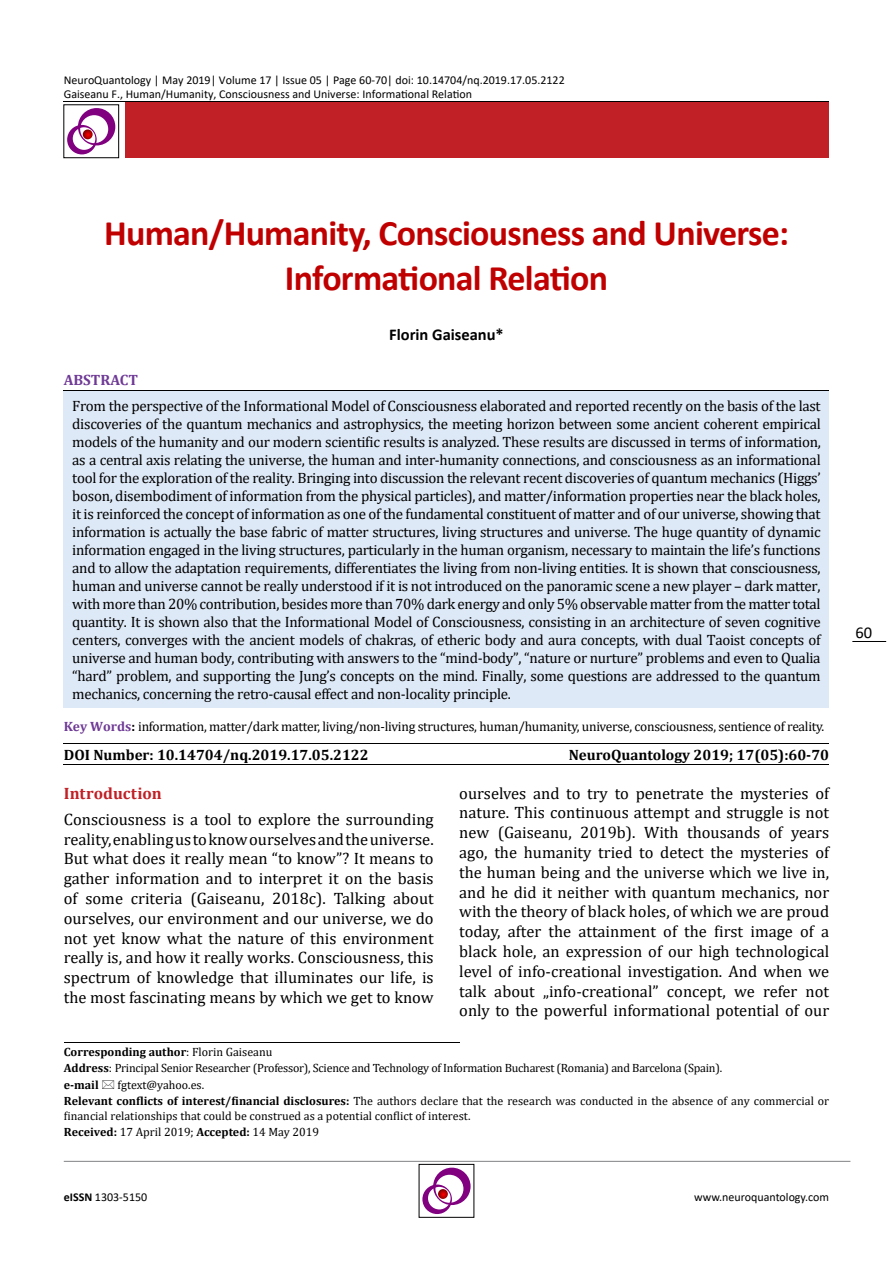
<style>
.page{position:relative;width:893px;height:1263px;background:#fff}
.page>*{position:absolute;margin:0;border:0;box-sizing:border-box;transform-origin:0 0}
.t1{font:700 36px/45px "Calibri";letter-spacing:-.02em;color:#c00000;text-align:center}
.t2{font:16.5px/19.8px "Cambria";color:#000;text-align:justify}
.t3{font:700 16.5px "Calibri";color:#000}
.t4{font:700 16.5px "Cambria";letter-spacing:.005em;color:#c02026}
.t5{font:16.5px "Calibri";color:#000}
.t6{font:15px/18px "Cambria";letter-spacing:-.02em;color:#000;text-align:justify}
.t7{font:700 15px "Cambria";color:#000}
.t8{font:700 15px "Cambria";color:#6f3a96}
.t9{font:13.5px "Cambria";letter-spacing:-.02em;color:#000}
.t10{font:12px/16.5px "Cambria";color:#000}
.t11{font:12px/14.4px "Calibri";color:#000}
.t12{font:12px/16.5px "Cambria";letter-spacing:-.02em;color:#000}
.s1{font-weight:700;color:#6f3a96}
.s2{font-weight:700}
</style>
<div class="page">
<div style="left:125px;top:101px;width:704px;height:57px;background:#c02026"></div>
<hr style="left:64px;top:101px;width:765px;height:1px;background:#000">
<svg style="left:67px;top:108px;width:48px;height:46px"></svg>
<div style="left:64px;top:105px;width:55px;height:53px;border:1px solid #000"></div>
<hr style="left:64px;top:1161px;width:786px;height:1px;background:#808285">
<hr style="left:852px;top:641px;width:34px;height:1px;background:#000">
<svg style="left:422px;top:1168px;width:49px;height:46px"></svg>
<hr style="left:64px;top:744px;width:765px;height:1px;background:#000">
<hr style="left:64px;top:764px;width:765px;height:1px;background:#000">
<hr style="left:64px;top:1042px;width:395px;height:1px;background:#000">
<div style="left:64px;top:391px;width:765px;height:316px;background:#dee9f7"></div>
<p class="t11" style="left:64px;top:72px;width:502px">NeuroQuantology | May 2019| Volume 17 | Issue 05 | Page 60-70| doi: 10.14704/nq.2019.17.05.2122<br>Gaiseanu F., Human/Humanity, Consciousness and Universe: Informational Relation</p>
<h1 class="t1" style="left:104px;top:210px;width:686px">Human/Humanity, Consciousness and Universe:<br>Informational Relation</h1>
<p class="t3" style="left:389px;top:322px;width:116px">Florin Gaiseanu*</p>
<p class="t8" style="left:64px;top:369px;width:76px">ABSTRACT</p>
<p class="t6" style="left:72px;top:397px;width:750px">From the perspective of the Informational Model of Consciousness elaborated and reported recently on the basis of the last discoveries of the quantum mechanics and astrophysics, the meeting horizon between some ancient coherent empirical models of the humanity and our modern scientific results is analyzed. These results are discussed in terms of information, as a central axis relating the universe, the human and inter-humanity connections, and consciousness as an informational tool for the exploration of the reality. Bringing into discussion the relevant recent discoveries of quantum mechanics (Higgs’ boson, disembodiment of information from the physical particles), and matter/information properties near the black holes, it is reinforced the concept of information as one of the fundamental constituent of matter and of our universe, showing that information is actually the base fabric of matter structures, living structures and universe. The huge quantity of dynamic information engaged in the living structures, particularly in the human organism, necessary to maintain the life’s functions and to allow the adaptation requirements, differentiates the living from non-living entities. It is shown that consciousness, human and universe cannot be really understood if it is not introduced on the panoramic scene a new player – dark matter, with more than 20% contribution, besides more than 70% dark energy and only 5% observable matter from the matter total quantity. It is shown also that the Informational Model of Consciousness, consisting in an architecture of seven cognitive centers, converges with the ancient models of chakras, of etheric body and aura concepts, with dual Taoist concepts of universe and human body, contributing with answers to the “mind-body”, “nature or nurture” problems and even to Qualia “hard” problem, and supporting the Jung’s concepts on the mind. Finally, some questions are addressed to the quantum mechanics, concerning the retro-causal effect and non-locality principle.</p>
<p class="t9" style="left:64px;top:718px;width:762px"><span class="s1">Key Words</span><span class="s2">:</span> information, matter/dark matter, living/non-living structures, human/humanity, universe, consciousness, sentience of reality.</p>
<p class="t7" style="left:64px;top:744px;width:306px">DOI Number: 10.14704/nq.2019.17.05.2122</p>
<p class="t7" style="left:569px;top:744px;width:262px">NeuroQuantology 2019; 17(05):60-70</p>
<p class="t4" style="left:64px;top:781px;width:99px">Introduction</p>
<p class="t2" style="left:64px;top:809px;width:371px">Consciousness is a tool to explore the surrounding reality, enabling us to know ourselves and the universe.<br>But what does it really mean “to know”? It means to gather information and to interpret it on the basis of some criteria (Gaiseanu, 2018c). Talking about ourselves, our environment and our universe, we do not yet know what the nature of this environment really is, and how it really works. Consciousness, this spectrum of knowledge that illuminates our life, is the most fascinating means by which we get to know</p>
<p class="t2" style="left:459px;top:783px;width:371px">ourselves and to try to penetrate the mysteries of nature. This continuous attempt and struggle is not new (Gaiseanu, 2019b). With thousands of years ago, the humanity tried to detect the mysteries of the human being and the universe which we live in, and he did it neither with quantum mechanics, nor with the theory of black holes, of which we are proud today, after the attainment of the first image of a black hole, an expression of our high technological level of info-creational investigation. And when we talk about „info-creational” concept, we refer not only to the powerful informational potential of our</p>
<p class="t12" style="left:64px;top:1043px;width:660px"><span class="s2">Corresponding author</span>: Florin Gaiseanu<br><span class="s2">Address</span>: Principal Senior Researcher (Professor), Science and Technology of Information Bucharest (Romania) and Barcelona (Spain). <span class="s2">e-mail</span></p>
<p class="t10" style="left:64px;top:1076px;width:767px;text-indent:54px">fgtext@yahoo.es.<br><span class="s2">Relevant conflicts of interest/financial disclosures:</span> The authors declare that the research was conducted in the absence of any commercial or</p>
<p class="t10" style="left:64px;top:1107px;width:408px">financial relationships that could be construed as a potential conflict of interest.<br><span class="s2">Received:</span> 17 April 2019; <span class="s2">Accepted:</span> 14 May 2019</p>
<p class="t11" style="left:64px;top:1189px;width:85px"><span class="s2">eISSN</span> 1303-5150</p>
<p class="t11" style="left:694px;top:1189px;width:137px">www.neuroquantology.com</p>
<p class="t5" style="left:855px;top:621px;width:18px">60</p>
</div>
